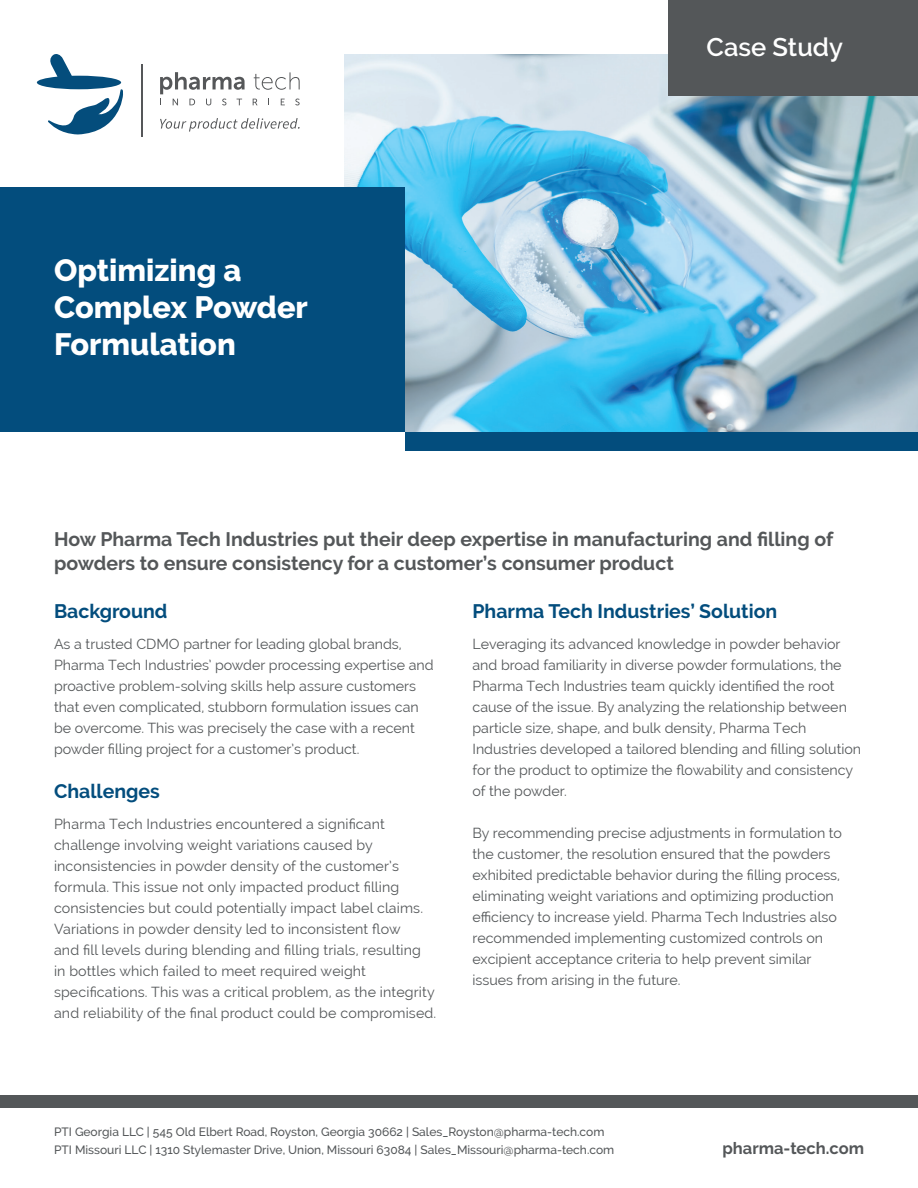
<style>
.page{position:relative;width:918px;height:1188px;background:#fff}
.page>*{position:absolute;margin:0;border:0;box-sizing:border-box;transform-origin:0 0}
.t1{font:800 30.75px/36.9px "Raleway";color:#fff}
.t2{font:600 25.5px "Raleway";color:#fff}
.t3{font:700 19.5px/24px "Raleway";color:#545759}
.t4{font:700 19.5px "Raleway";color:#034d7d}
.t5{font:700 16.5px "Raleway";color:#545759}
.t6{font:14.25px/21px "Raleway";color:#545759}
.t7{font:500 12px/18px "Raleway";color:#545759}
</style>
<div class="page">
<img style="left:345px;top:54px;width:573px;height:378px">
<div style="left:668px;top:0;width:250px;height:96px;background:#545759"></div>
<div style="left:405px;top:432px;width:513px;height:18px;background:#034d7d"></div>
<div style="left:0;top:188px;width:405px;height:244px;background:#034d7d"></div>
<div style="left:0;top:1095px;width:918px;height:13px;background:#545759"></div>
<svg style="left:37px;top:54px;width:86px;height:80px"></svg>
<svg style="left:254px;top:72px;width:46px;height:18px"></svg>
<svg style="left:160px;top:72px;width:85px;height:33px"></svg>
<svg style="left:253px;top:99px;width:5px;height:6px"></svg>
<svg style="left:281px;top:99px;width:4px;height:6px"></svg>
<svg style="left:295px;top:99px;width:5px;height:6px"></svg>
<hr style="left:141px;top:65px;width:1px;height:72px;background:#555759">
<svg style="left:160px;top:118px;width:140px;height:14px"></svg>
<h1 class="t1" style="left:54px;top:252px;width:255px">Optimizing a<br>Complex Powder<br>Formulation</h1>
<h2 class="t2" style="left:707px;top:32px;width:138px">Case Study</h2>
<h3 class="t3" style="left:54px;top:528px;width:781px">How Pharma Tech Industries put their deep expertise in manufacturing and filling of powders to ensure consistency for a customer’s consumer product</h3>
<h3 class="t4" style="left:54px;top:600px;width:115px">Background</h3>
<p class="t6" style="left:54px;top:634px;width:381px">As a trusted CDMO partner for leading global brands, Pharma Tech Industries’ powder processing expertise and proactive problem-solving skills help assure customers that even complicated, stubborn formulation issues can be overcome. This was precisely the case with a recent powder filling project for a customer’s product.</p>
<h3 class="t4" style="left:54px;top:780px;width:107px">Challenges</h3>
<p class="t6" style="left:54px;top:814px;width:384px">Pharma Tech Industries encountered a significant challenge involving weight variations caused by inconsistencies in powder density of the customer’s formula. This issue not only impacted product filling consistencies but could potentially impact label claims.<br>Variations in powder density led to inconsistent flow<br>and fill levels during blending and filling trials, resulting<br>in bottles which failed to meet required weight specifications. This was a critical problem, as the integrity and reliability of the final product could be compromised.</p>
<h3 class="t4" style="left:472px;top:600px;width:306px">Pharma Tech Industries’ Solution</h3>
<p class="t6" style="left:472px;top:634px;width:390px">Leveraging its advanced knowledge in powder behavior and broad familiarity in diverse powder formulations, the Pharma Tech Industries team quickly identified the root cause of the issue. By analyzing the relationship between particle size, shape, and bulk density, Pharma Tech Industries developed a tailored blending and filling solution for the product to optimize the flowability and consistency of the powder.</p>
<p class="t6" style="left:472px;top:823px;width:371px">By recommending precise adjustments in formulation to the customer, the resolution ensured that the powders exhibited predictable behavior during the filling process, eliminating weight variations and optimizing production efficiency to increase yield. Pharma Tech Industries also recommended implementing customized controls on excipient acceptance criteria to help prevent similar issues from arising in the future.</p>
<p class="t7" style="left:54px;top:1123px;width:562px">PTI Georgia LLC | 545 Old Elbert Road, Royston, Georgia 30662 | Sales_Royston@pharma-tech.com<br>PTI Missouri LLC | 1310 Stylemaster Drive, Union, Missouri 63084 | Sales_Missouri@pharma-tech.com</p>
<p class="t5" style="left:722px;top:1139px;width:143px">pharma-tech.com</p>
</div>
